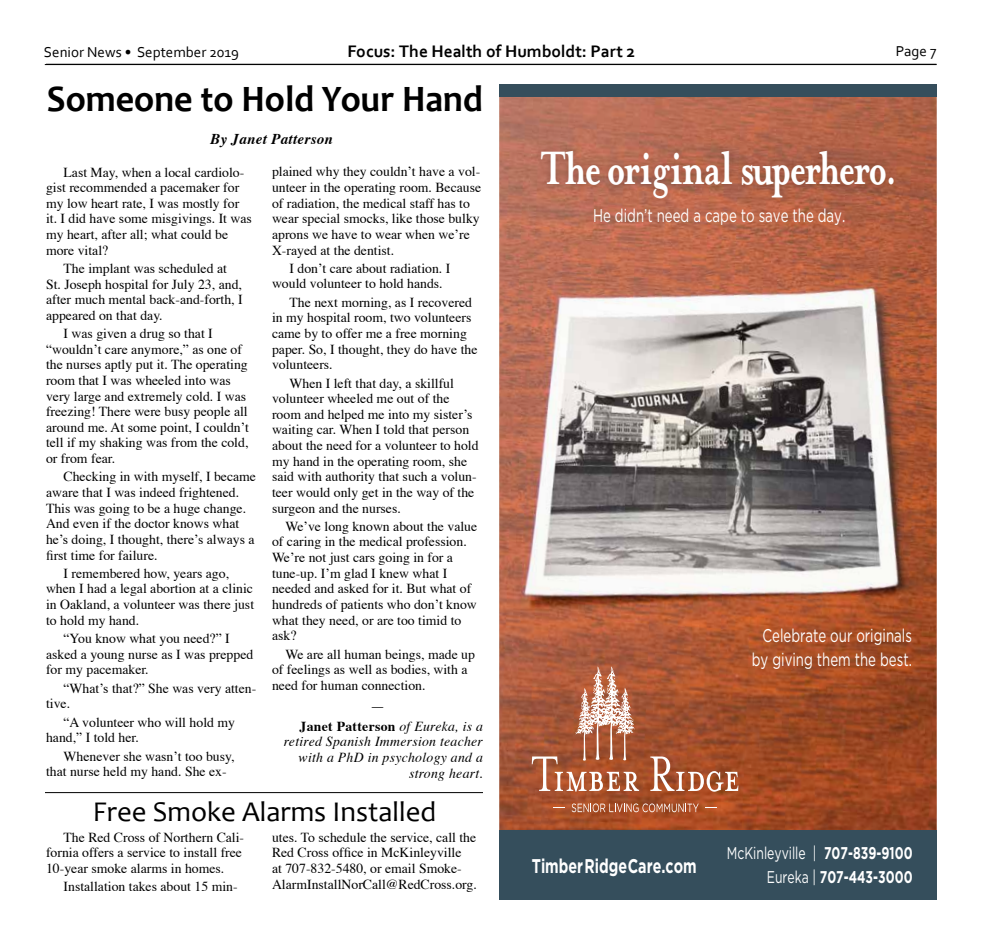
<style>
.page{position:relative;width:981px;height:945px;background:#fff}
.page>*{position:absolute;margin:0;border:0;box-sizing:border-box;transform-origin:0 0}
.t1{font:700 53.88px "Mrs Eaves";letter-spacing:-.05em;color:#fff;scale:.72 1}
.t2{font:700 37.5px "Candara";color:#000;scale:.96 1}
.t3{font:28.75px "Candara";color:#000}
.t4{font:700 19.88px "Gotham";color:#fff;scale:.72 1}
.t5{font:18.38px/24.1px "Gotham";color:#fff;text-align:center;scale:.72 1}
.t6{font:700 17.5px "Corbel";color:#000}
.t7{font:17px "Gotham";color:#fff;scale:.72 1}
.t8{font:700 17px "Gotham";color:#fff;scale:.72 1}
.t9{font:15px "Corbel";color:#000}
.t10{font:italic 700 15px "Times";letter-spacing:.02em;color:#000}
.t11{font:15px "Times";color:#000}
.t12{font:13.75px/15.6px "Times";color:#000}
.t13{font:italic 13.75px/15.6px "Times";letter-spacing:.02em;color:#000;text-align:right}
.s1{font-weight:700;font-style:normal}
.s2{font-weight:700}
.s3{font-weight:400}
</style>
<div class="page">
<hr style="left:45px;top:64px;width:892px;height:1px;background:#000">
<img style="left:500px;top:97px;width:437px;height:733px">
<div style="left:533px;top:140px;width:369px;height:69px;background:#000;opacity:.2"></div>
<div style="left:500px;top:830px;width:437px;height:70px;background:#354e5c"></div>
<div style="left:500px;top:84px;width:437px;height:13px;background:#354e5c"></div>
<svg style="left:650px;top:756px;width:88px;height:36px"></svg>
<svg style="left:532px;top:666px;width:107px;height:126px;background:#b87459"></svg>
<svg style="left:572px;top:803px;width:127px;height:9px"></svg>
<svg style="left:705px;top:808px;width:12px;height:1px"></svg>
<svg style="left:553px;top:808px;width:12px;height:1px"></svg>
<hr style="left:45px;top:792px;width:438px;height:1px;background:#000">
<p class="t6" style="left:347px;top:40px;width:289px">Focus: The Health of Humboldt: Part 2</p>
<p class="t9" style="left:44px;top:43px;width:197px">Senior News • September 2019</p>
<p class="t9" style="left:896px;top:42px;width:42px">Page 7</p>
<p class="t2" style="left:47px;top:75px;width:456px">Someone to Hold Your Hand</p>
<p class="t10" style="left:210px;top:125px;width:124px">By Janet Patterson</p>
<p class="t12" style="left:46px;top:163px;width:207px;text-indent:18px">Last May, when a local cardiolo&shy;gist recommended a pacemaker for my low heart rate, I was mostly for it. I did have some misgivings. It was my heart, after all; what could be more vital?</p>
<p class="t12" style="left:46px;top:259px;width:198px;text-indent:18px">The implant was scheduled at<br>St. Joseph hospital for July 23, and, after much mental back-and-forth, I appeared on that day.</p>
<p class="t12" style="left:46px;top:325px;width:204px;text-indent:18px">I was given a drug so that I “wouldn’t care anymore,” as one of the nurses aptly put it. The operating room that I was wheeled into was very large and extremely cold. I was freezing! There were busy people all around me. At some point, I couldn’t tell if my shaking was from the cold, or from fear.</p>
<p class="t12" style="left:46px;top:468px;width:211px;text-indent:18px">Checking in with myself, I became aware that I was indeed frightened.<br>This was going to be a huge change.<br>And even if the doctor knows what he’s doing, I thought, there’s always a first time for failure.</p>
<p class="t12" style="left:46px;top:564px;width:210px;text-indent:18px">I remembered how, years ago, when I had a legal abortion at a clinic in Oakland, a volunteer was there just to hold my hand.</p>
<p class="t12" style="left:46px;top:629px;width:209px;text-indent:18px">“You know what you need?” I asked a young nurse as I was prepped for my pacemaker.</p>
<p class="t12" style="left:46px;top:679px;width:212px;text-indent:18px">“What’s that?” She was very atten&shy;tive.</p>
<p class="t12" style="left:46px;top:713px;width:190px;text-indent:18px">“A volunteer who will hold my hand,” I told her.</p>
<p class="t12" style="left:46px;top:747px;width:190px;text-indent:18px">Whenever she wasn’t too busy, that nurse held my hand. She ex-</p>
<p class="t12" style="left:272px;top:163px;width:211px">plained why they couldn’t have a vol&shy;unteer in the operating room. Because of radiation, the medical staff has to wear special smocks, like those bulky aprons we have to wear when we’re X-rayed at the dentist.</p>
<p class="t12" style="left:272px;top:259px;width:180px;text-indent:18px">I don’t care about radiation. I would volunteer to hold hands.</p>
<p class="t12" style="left:272px;top:293px;width:207px;text-indent:18px">The next morning, as I recovered in my hospital room, two volunteers came by to offer me a free morning paper. So, I thought, they do have the volunteers.</p>
<p class="t12" style="left:272px;top:374px;width:208px;text-indent:18px">When I left that day, a skillful volunteer wheeled me out of the room and helped me into my sister’s waiting car. When I told that person about the need for a volunteer to hold my hand in the operating room, she said with authority that such a volun&shy;teer would only get in the way of the surgeon and the nurses.</p>
<p class="t12" style="left:272px;top:517px;width:207px;text-indent:14px">We’ve long known about the value of caring in the medical profession.<br>We’re not just cars going in for a tune-up. I’m glad I knew what I needed and asked for it. But what of hundreds of patients who don’t know what they need, or are too timid to ask?</p>
<p class="t12" style="left:272px;top:645px;width:204px;text-indent:14px">We are all human beings, made up of feelings as well as bodies, with a need for human connection.</p>
<p class="t11" style="left:370px;top:692px;width:16px">—</p>
<p class="t13" style="left:284px;top:717px;width:201px"><span class="s1">Janet Patterson</span> of Eureka, is a retired Spanish Immersion teacher with a PhD in psychology and a strong heart.</p>
<p class="t3" style="left:93px;top:794px;width:345px">Free Smoke Alarms Installed</p>
<p class="t12" style="left:46px;top:828px;width:200px;text-indent:18px">The Red Cross of Northern Cali&shy;fornia offers a service to install free<br>10-year smoke alarms in homes.</p>
<p class="t12" style="left:64px;top:878px;width:176px">Installation takes about 15 min-</p>
<p class="t12" style="left:272px;top:828px;width:206px">utes. To schedule the service, call the Red Cross office in McKinleyville<br>at 707-832-5480, or email Smoke-AlarmInstallNorCall@RedCross.org.</p>
<p class="t1" style="left:541px;top:137px;width:497px">The original superhero.</p>
<p class="t5" style="left:593px;top:204px;width:352px">He didn’t need a cape to save the day.</p>
<p class="t5" style="left:752px;top:623px;width:224px">Celebrate our originals by giving them the best.</p>
<p class="t4" style="left:532px;top:855px;width:231px">TimberRidgeCare.com</p>
<p class="t7" style="left:727px;top:844px;width:259px">McKinleyville | <span class="s2">707-839-9100</span></p>
<p class="t8" style="left:767px;top:868px;width:204px"><span class="s3">Eureka |</span> 707-443-3000</p>
</div>
